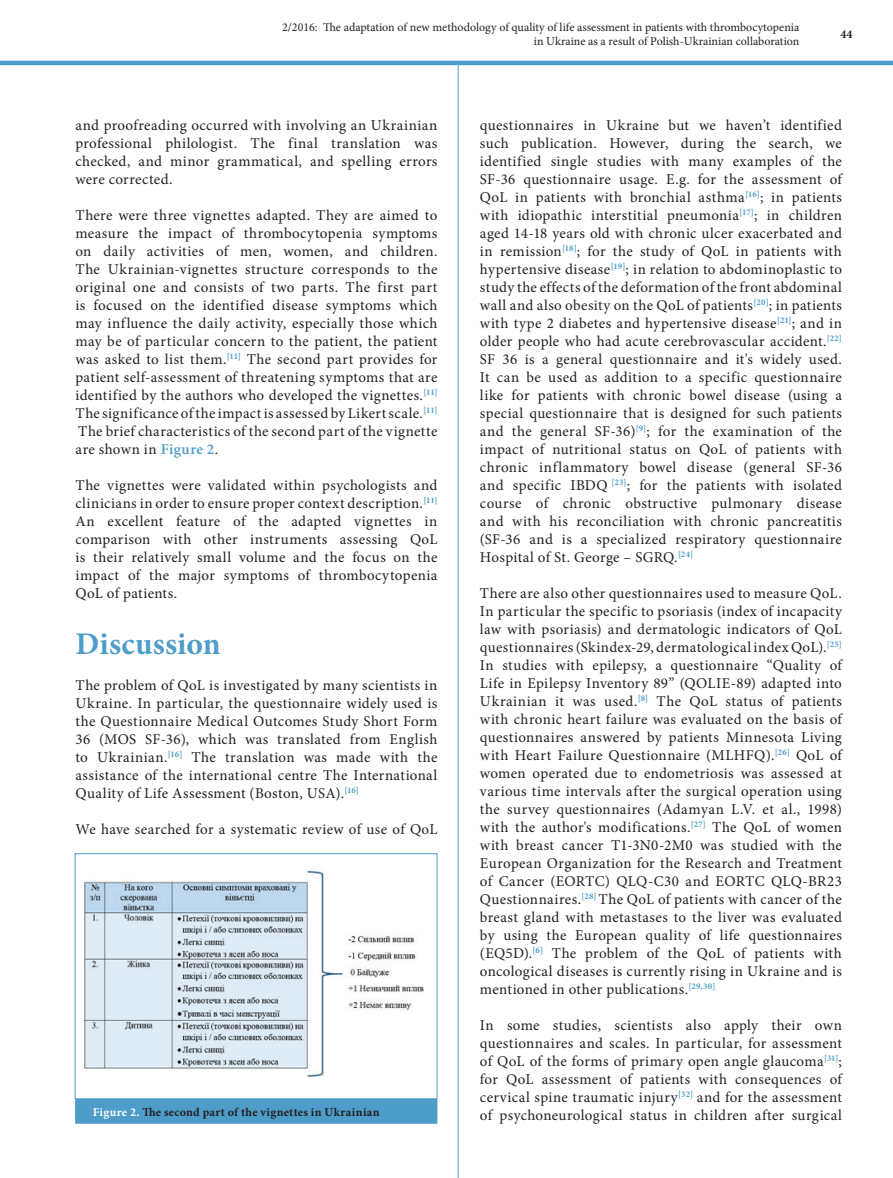
<style>
.page{position:relative;width:893px;height:1178px;background:#fff}
.page>*{position:absolute;margin:0;border:0;box-sizing:border-box;transform-origin:0 0}
.t1{font:700 31.5px "Minion Pro";letter-spacing:.005em;color:#4d9cc9}
.t2{font:15px/18px "Minion Pro";letter-spacing:.025em;color:#231f20;text-align:justify}
.t3{font:12px/14.4px "Minion Pro";color:#231f20;text-align:right}
.t4{font:700 12px "Minion Pro";letter-spacing:.025em;color:#231f20}
.s1{font-weight:600;color:#4d9cc9}
.s2{color:#fff}
</style>
<div class="page">
<hr style="left:0;top:61px;width:893px;height:4px;background:#4d9cc9">
<div style="left:76px;top:1100px;width:361px;height:23px;background:#4d9cc9"></div>
<hr style="left:75px;top:1099px;width:362px;height:1px;background:#4d9cc9">
<hr style="left:75px;top:1100px;width:2px;height:22px;background:#4d9cc9">
<hr style="left:75px;top:1122px;width:362px;height:2px;background:#4d9cc9">
<img style="left:84px;top:870px;width:340px;height:207px">
<div style="left:75px;top:853px;width:362px;height:246px;border:1px solid #4d9cc9"></div>
<hr style="left:458px;top:63px;width:1px;height:1115px;background:#4d9cc9">
<p class="t3" style="left:282px;top:20px;width:519px">2/2016: The adaptation of new methodology of quality of life assessment in patients with thrombocytopenia in Ukraine as a result of Polish-Ukrainian collaboration</p>
<p class="t4" style="left:841px;top:26px;width:13px">44</p>
<p class="t2" style="left:75px;top:116px;width:363px">and proofreading occurred with involving an Ukrainian professional philologist. The final translation was checked, and minor grammatical, and spelling errors were corrected.</p>
<p class="t2" style="left:75px;top:206px;width:364px">There were three vignettes adapted. They are aimed to measure the impact of thrombocytopenia symptoms on daily activities of men, women, and children.<br>The Ukrainian-vignettes structure corresponds to the original one and consists of two parts. The first part is focused on the identified disease symptoms which may influence the daily activity, especially those which may be of particular concern to the patient, the patient was asked to list them.<sup>[11]</sup> The second part provides for patient self-assessment of threatening symptoms that are identified by the authors who developed the vignettes.<sup>[11] </sup>The significance of the impact is assessed by Likert scale.<sup>[11] </sup>The brief characteristics of the second part of the vignette are shown in <span class="s1">Figure 2</span>.</p>
<p class="t2" style="left:75px;top:476px;width:363px">The vignettes were validated within psychologists and clinicians in order to ensure proper context description.<sup>[11] </sup>An excellent feature of the adapted vignettes in comparison with other instruments assessing QoL is their relatively small volume and the focus on the impact of the major symptoms of thrombocytopenia QoL of patients.</p>
<h1 class="t1" style="left:75px;top:622px;width:147px">Discussion</h1>
<p class="t2" style="left:75px;top:676px;width:363px">The problem of QoL is investigated by many scientists in Ukraine. In particular, the questionnaire widely used is the Questionnaire Medical Outcomes Study Short Form 36 (MOS SF-36), which was translated from English to Ukrainian.<sup>[16]</sup> The translation was made with the assistance of the international centre The International Quality of Life Assessment (Boston, USA).<sup>[16]</sup></p>
<p class="t2" style="left:75px;top:820px;width:363px">We have searched for a systematic review of use of QoL</p>
<p class="t4" style="left:93px;top:1103px;width:288px"><span class="s2">Figure 2.</span> The second part of the vignettes in Ukrainian</p>
<p class="t2" style="left:480px;top:116px;width:364px">questionnaires in Ukraine but we haven’t identified such publication. However, during the search, we identified single studies with many examples of the SF-36 questionnaire usage. E.g. for the assessment of QoL in patients with bronchial asthma<sup>[16]</sup>; in patients with idiopathic interstitial pneumonia<sup>[17]</sup>; in children aged 14-18 years old with chronic ulcer exacerbated and in remission<sup>[18]</sup>; for the study of QoL in patients with hypertensive disease<sup>[19]</sup>; in relation to abdominoplastic to study the effects of the deformation of the front abdominal wall and also obesity on the QoL of patients<sup>[20]</sup>; in patients with type 2 diabetes and hypertensive disease<sup>[21]</sup>; and in older people who had acute cerebrovascular accident.<sup>[22] </sup>SF 36 is a general questionnaire and it's widely used.<br>It can be used as addition to a specific questionnaire like for patients with chronic bowel disease (using a special questionnaire that is designed for such patients and the general SF-36)<sup>[9]</sup>; for the examination of the impact of nutritional status on QoL of patients with chronic inflammatory bowel disease (general SF-36 and specific IBDQ <sup>[23]</sup>; for the patients with isolated course of chronic obstructive pulmonary disease and with his reconciliation with chronic pancreatitis (SF-36 and is a specialized respiratory questionnaire Hospital of St. George – SGRQ.<sup>[24]</sup></p>
<p class="t2" style="left:480px;top:584px;width:363px">There are also other questionnaires used to measure QoL.<br>In particular the specific to psoriasis (index of incapacity law with psoriasis) and dermatologic indicators of QoL questionnaires (Skindex-29, dermatological index QoL).<sup>[25] </sup>In studies with epilepsy, a questionnaire “Quality of Life in Epilepsy Inventory 89” (QOLIE-89) adapted into Ukrainian it was used.<sup>[8]</sup> The QoL status of patients with chronic heart failure was evaluated on the basis of questionnaires answered by patients Minnesota Living with Heart Failure Questionnaire (MLHFQ).<sup>[26]</sup> QoL of women operated due to endometriosis was assessed at various time intervals after the surgical operation using the survey questionnaires (Adamyan L.V. et al., 1998) with the author's modifications.<sup>[27]</sup> The QoL of women with breast cancer T1-3N0-2M0 was studied with the European Organization for the Research and Treatment of Cancer (EORTC) QLQ-C30 and EORTC QLQ-BR23<br>Questionnaires.<sup>[28]</sup> The QoL of patients with cancer of the breast gland with metastases to the liver was evaluated by using the European quality of life questionnaires (EQ5D).<sup>[6]</sup> The problem of the QoL of patients with oncological diseases is currently rising in Ukraine and is mentioned in other publications.<sup>[29,30]</sup></p>
<p class="t2" style="left:480px;top:1016px;width:363px">In some studies, scientists also apply their own questionnaires and scales. In particular, for assessment of QoL of the forms of primary open angle glaucoma<sup>[31]</sup>; for QoL assessment of patients with consequences of cervical spine traumatic injury<sup>[32]</sup> and for the assessment of psychoneurological status in children after surgical</p>
</div>
